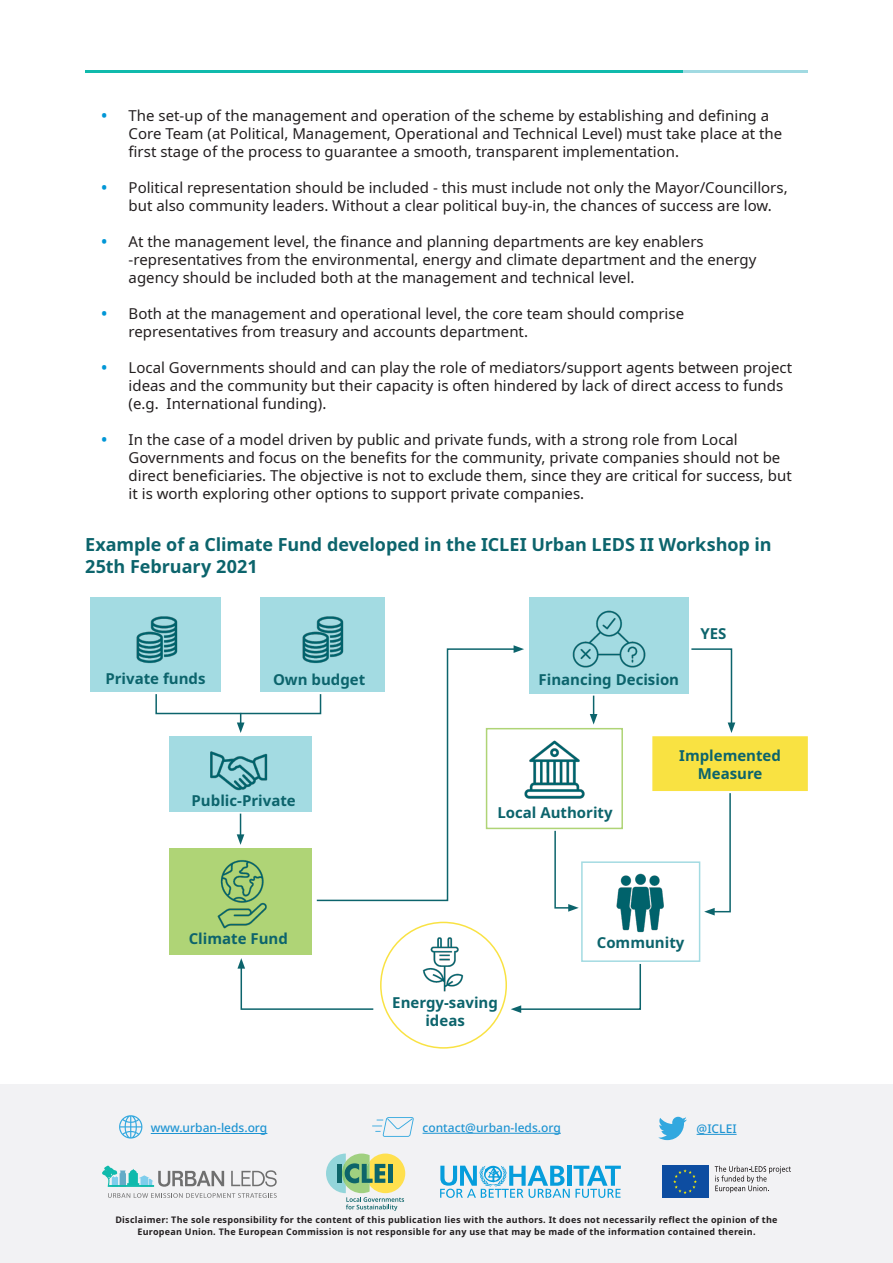
<style>
.page{position:relative;width:893px;height:1263px;background:#fff}
.page>*{position:absolute;margin:0;border:0;box-sizing:border-box;transform-origin:0 0}
.Heading_16_Shifted{font:700 18px/21.6px "Noto Sans";letter-spacing:-.005em;color:#0c646c}
.t1{font:15px/18px "Noto Sans";color:#231f20}
.t2{font:700 15px/18px "Noto Sans";color:#0c646c;text-align:center}
.disclaimer{font:500 12px "Noto Sans";color:#1e94d2}
.disclaimer-2{font:700 9px/12px "Noto Sans";letter-spacing:.03em;color:#231f20;text-align:center}
.s1{font-weight:700;color:#0096d6}
</style>
<div class="page">
<hr style="left:85px;top:70px;width:599px;height:3px;background:#10baac">
<hr style="left:684px;top:70px;width:124px;height:3px;background:#a1dae2">
<div style="left:90px;top:597px;width:131px;height:95px;background:#a3dbe2"></div>
<div style="left:260px;top:597px;width:124px;height:95px;background:#a3dbe2"></div>
<div style="left:529px;top:597px;width:159px;height:97px;background:#a3dbe2"></div>
<div style="left:169px;top:848px;width:143px;height:106px;background:#afd476"></div>
<div style="left:652px;top:736px;width:156px;height:55px;background:#f9e242;border:2px solid #f9e242"></div>
<div style="left:486px;top:728px;width:137px;height:101px;border:2px solid #afd476"></div>
<div style="left:169px;top:736px;width:143px;height:76px;background:#a3dbe2"></div>
<div style="left:581px;top:861px;width:119px;height:101px;border:2px solid #a3dbe2"></div>
<div style="left:155px;top:693px;width:166px;height:21px;border:2px solid #0c646c"></div>
<svg style="left:237px;top:713px;width:7px;height:20px"></svg>
<svg style="left:691px;top:648px;width:44px;height:85px"></svg>
<img style="left:394px;top:929px;width:102px;height:63px">
<img style="left:217px;top:860px;width:50px;height:69px">
<img style="left:572px;top:610px;width:74px;height:58px">
<img style="left:616px;top:873px;width:48px;height:60px">
<img style="left:524px;top:740px;width:61px;height:59px">
<img style="left:136px;top:616px;width:42px;height:48px">
<img style="left:302px;top:616px;width:42px;height:48px">
<img style="left:210px;top:751px;width:58px;height:40px">
<svg style="left:315px;top:648px;width:202px;height:254px"></svg>
<svg style="left:514px;top:645px;width:10px;height:8px"></svg>
<svg style="left:237px;top:813px;width:7px;height:32px"></svg>
<svg style="left:704px;top:793px;width:27px;height:122px"></svg>
<svg style="left:511px;top:963px;width:130px;height:50px"></svg>
<svg style="left:237px;top:958px;width:137px;height:52px"></svg>
<svg style="left:590px;top:696px;width:7px;height:28px"></svg>
<svg style="left:554px;top:829px;width:25px;height:83px"></svg>
<div style="left:0;top:1084px;width:893px;height:179px;background:#f2f2f4"></div>
<svg style="left:440px;top:1166px;width:181px;height:32px"></svg>
<div style="left:662px;top:1166px;width:46px;height:32px;background:#0d4da1"></div>
<svg style="left:673px;top:1169px;width:24px;height:25px"></svg>
<svg style="left:715px;top:1166px;width:76px;height:27px"></svg>
<svg style="left:231px;top:1170px;width:46px;height:17px"></svg>
<svg style="left:108px;top:1193px;width:169px;height:5px"></svg>
<svg style="left:102px;top:1165px;width:122px;height:22px"></svg>
<svg style="left:326px;top:1153px;width:79px;height:58px"></svg>
<svg style="left:119px;top:1115px;width:24px;height:23px"></svg>
<hr style="left:151px;top:1133px;width:116px;height:1px;background:#1e94d2">
<hr style="left:423px;top:1133px;width:138px;height:1px;background:#1e94d2">
<svg style="left:372px;top:1117px;width:42px;height:20px"></svg>
<hr style="left:697px;top:1134px;width:40px;height:1px;background:#1e94d2">
<svg style="left:658px;top:1117px;width:29px;height:23px"></svg>
<p class="t1" style="left:129px;top:107px;width:655px;text-indent:-27px"><span class="s1">•</span> The set-up of the management and operation of the scheme by establishing and defining a<br>Core Team (at Political, Management, Operational and Technical Level) must take place at the first stage of the process to guarantee a smooth, transparent implementation.</p>
<p class="t1" style="left:129px;top:179px;width:661px;text-indent:-27px"><span class="s1">•</span> Political representation should be included - this must include not only the Mayor/Councillors, but also community leaders. Without a clear political buy-in, the chances of success are low.</p>
<p class="t1" style="left:129px;top:233px;width:629px;text-indent:-27px"><span class="s1">•</span> At the management level, the finance and planning departments are key enablers -representatives from the environmental, energy and climate department and the energy agency should be included both at the management and technical level.</p>
<p class="t1" style="left:129px;top:305px;width:557px;text-indent:-27px"><span class="s1">•</span> Both at the management and operational level, the core team should comprise representatives from treasury and accounts department.</p>
<p class="t1" style="left:129px;top:359px;width:665px;text-indent:-27px"><span class="s1">•</span> Local Governments should and can play the role of mediators/support agents between project ideas and the community but their capacity is often hindered by lack of direct access to funds (e.g. International funding).</p>
<p class="t1" style="left:129px;top:431px;width:665px;text-indent:-27px"><span class="s1">•</span> In the case of a model driven by public and private funds, with a strong role from Local Governments and focus on the benefits for the community, private companies should not be direct beneficiaries. The objective is not to exclude them, since they are critical for success, but it is worth exploring other options to support private companies.</p>
<p class="Heading_16_Shifted" style="left:85px;top:534px;width:688px">Example of a Climate Fund developed in the ICLEI Urban LEDS II Workshop in<br>25th February 2021</p>
<p class="t2" style="left:105px;top:670px;width:102px">Private funds</p>
<p class="t2" style="left:273px;top:671px;width:94px">Own budget</p>
<p class="t2" style="left:539px;top:671px;width:142px">Financing Decision</p>
<p class="t2" style="left:700px;top:625px;width:28px">YES</p>
<p class="t2" style="left:192px;top:791px;width:106px">Public-Private</p>
<p class="t2" style="left:189px;top:930px;width:101px">Climate Fund</p>
<p class="t2" style="left:497px;top:804px;width:117px">Local Authority</p>
<p class="t2" style="left:679px;top:747px;width:103px">Implemented<br>Measure</p>
<p class="t2" style="left:392px;top:994px;width:107px">Energy-saving ideas</p>
<p class="t2" style="left:597px;top:933px;width:89px">Community</p>
<p class="disclaimer" style="left:151px;top:1119px;width:118px">www.urban-leds.org</p>
<p class="disclaimer" style="left:423px;top:1119px;width:140px">contact@urban-leds.org</p>
<p class="disclaimer" style="left:697px;top:1120px;width:41px">@ICLEI</p>
<p class="disclaimer-2" style="left:115px;top:1213px;width:664px">Disclaimer: The sole responsibility for the content of this publication lies with the authors. It does not necessarily reflect the opinion of the<br>European Union. The European Commission is not responsible for any use that may be made of the information contained therein.</p>
</div>
